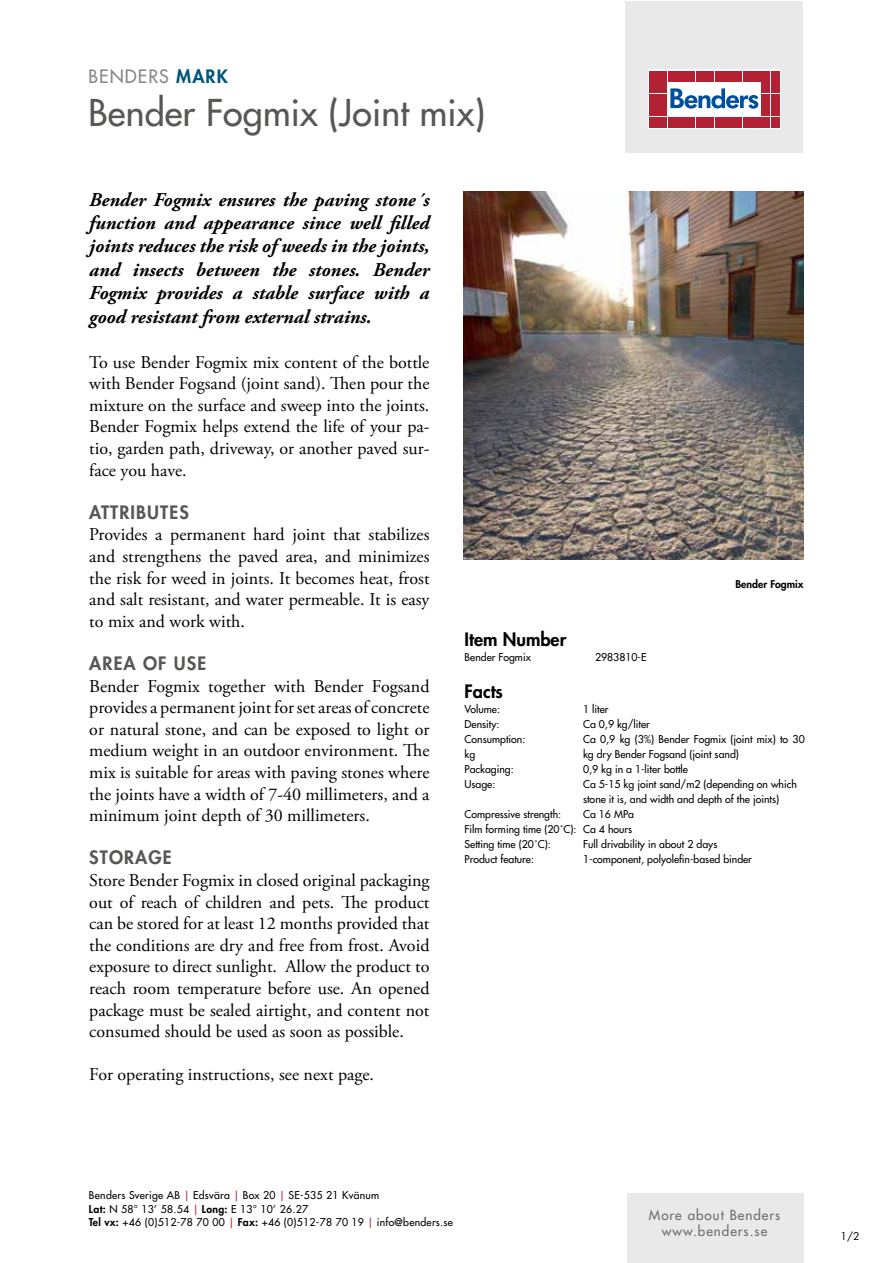
<style>
.page{position:relative;width:893px;height:1263px;background:#fff}
.page>*{position:absolute;margin:0;border:0;box-sizing:border-box;transform-origin:0 0}
.t1{font:500 36px "Futura Std";letter-spacing:.005em;color:#575756}
.t2{font:italic 700 19.5px/23.4px "Adobe Garamond Pro";color:#000;text-align:justify}
.t3{font:18px/21.6px "Adobe Garamond Pro";color:#000;text-align:justify}
.t4{font:800 18px "Futura Std";letter-spacing:.06em;color:#575756}
.t5{font:800 18px "Futura Std";color:#000}
.t6{font:500 18px "Futura Std";letter-spacing:.06em;color:#878787}
.t7{font:500 13.5px/16.2px "Futura Std";letter-spacing:.07em;color:#706f6f;text-align:center}
.t8{font:500 10.5px/15px "Futura Std";color:#000}
.t9{font:500 10.5px/13.5px "Futura Std";letter-spacing:.025em;color:#000}
.t10{font:800 10.5px "Futura Std";color:#000}
.t11{font:10.5px "Futura Std";color:#000}
.s1{font-weight:800;color:#00577c}
.s2{color:#b22234}
.s3{font-weight:800}
</style>
<div class="page">
<img style="left:463px;top:191px;width:341px;height:368px">
<div style="left:626px;top:1px;width:177px;height:151px;background:#e9e9e9"></div>
<svg style="left:648px;top:70px;width:132px;height:59px;background:#efd2d5"></svg>
<div style="left:649px;top:71px;width:9px;height:10px;background:#b22234"></div>
<div style="left:659px;top:71px;width:8px;height:10px;background:#b22234"></div>
<div style="left:649px;top:82px;width:9px;height:11px;background:#b22234"></div>
<div style="left:659px;top:82px;width:8px;height:11px;background:#b22234"></div>
<div style="left:649px;top:94px;width:9px;height:10px;background:#b22234"></div>
<div style="left:659px;top:94px;width:8px;height:10px;background:#b22234"></div>
<div style="left:649px;top:106px;width:9px;height:10px;background:#b22234"></div>
<div style="left:659px;top:106px;width:8px;height:10px;background:#b22234"></div>
<div style="left:649px;top:117px;width:9px;height:11px;background:#b22234"></div>
<div style="left:659px;top:117px;width:8px;height:11px;background:#b22234"></div>
<div style="left:668px;top:71px;width:8px;height:10px;background:#b22234"></div>
<div style="left:677px;top:71px;width:9px;height:10px;background:#b22234"></div>
<div style="left:687px;top:71px;width:8px;height:10px;background:#b22234"></div>
<div style="left:696px;top:71px;width:8px;height:10px;background:#b22234"></div>
<div style="left:706px;top:71px;width:8px;height:10px;background:#b22234"></div>
<div style="left:715px;top:71px;width:8px;height:10px;background:#b22234"></div>
<div style="left:724px;top:71px;width:9px;height:10px;background:#b22234"></div>
<div style="left:734px;top:71px;width:8px;height:10px;background:#b22234"></div>
<div style="left:743px;top:71px;width:8px;height:10px;background:#b22234"></div>
<div style="left:752px;top:71px;width:9px;height:10px;background:#b22234"></div>
<div style="left:668px;top:117px;width:8px;height:11px;background:#b22234"></div>
<div style="left:677px;top:117px;width:9px;height:11px;background:#b22234"></div>
<div style="left:687px;top:117px;width:8px;height:11px;background:#b22234"></div>
<div style="left:696px;top:117px;width:8px;height:11px;background:#b22234"></div>
<div style="left:706px;top:117px;width:8px;height:11px;background:#b22234"></div>
<div style="left:715px;top:117px;width:8px;height:11px;background:#b22234"></div>
<div style="left:724px;top:117px;width:9px;height:11px;background:#b22234"></div>
<div style="left:734px;top:117px;width:8px;height:11px;background:#b22234"></div>
<div style="left:743px;top:117px;width:8px;height:11px;background:#b22234"></div>
<div style="left:752px;top:117px;width:9px;height:11px;background:#b22234"></div>
<div style="left:762px;top:71px;width:8px;height:10px;background:#b22234"></div>
<div style="left:771px;top:71px;width:8px;height:10px;background:#b22234"></div>
<div style="left:762px;top:82px;width:8px;height:11px;background:#b22234"></div>
<div style="left:771px;top:82px;width:8px;height:11px;background:#b22234"></div>
<div style="left:762px;top:94px;width:8px;height:10px;background:#b22234"></div>
<div style="left:771px;top:94px;width:8px;height:10px;background:#b22234"></div>
<div style="left:762px;top:106px;width:8px;height:10px;background:#b22234"></div>
<div style="left:771px;top:106px;width:8px;height:10px;background:#b22234"></div>
<div style="left:762px;top:117px;width:8px;height:11px;background:#b22234"></div>
<div style="left:771px;top:117px;width:8px;height:11px;background:#b22234"></div>
<svg style="left:670px;top:88px;width:88px;height:21px;background:#8fb1d4"></svg>
<div style="left:627px;top:1193px;width:177px;height:70px;background:#e9e9e9"></div>
<p class="t6" style="left:88px;top:65px;width:141px">BENDERS <span class="s1">MARK</span></p>
<h1 class="t1" style="left:88px;top:90px;width:398px">Bender Fogmix (Joint mix)</h1>
<p class="t2" style="left:89px;top:188px;width:342px">Bender Fogmix ensures the paving stone´s function and appearance since well filled joints reduces the risk of weeds in the joints, and insects between the stones. Bender Fogmix provides a stable surface with a good resistant from external strains.</p>
<p class="t3" style="left:89px;top:352px;width:342px">To use Bender Fogmix mix content of the bottle with Bender Fogsand (joint sand). Then pour the mixture on the surface and sweep into the joints.<br>Bender Fogmix helps extend the life of your pa&shy;tio, garden path, driveway, or another paved sur&shy;face you have.</p>
<p class="t4" style="left:89px;top:501px;width:101px">ATTRIBUTES</p>
<p class="t3" style="left:89px;top:524px;width:342px">Provides a permanent hard joint that stabilizes and strengthens the paved area, and minimizes the risk for weed in joints. It becomes heat, frost and salt resistant, and water permeable. It is easy to mix and work with.</p>
<p class="t4" style="left:89px;top:652px;width:118px">AREA OF USE</p>
<p class="t3" style="left:89px;top:676px;width:342px">Bender Fogmix together with Bender Fogsand provides a permanent joint for set areas of concrete or natural stone, and can be exposed to light or medium weight in an outdoor environment. The mix is suitable for areas with paving stones where the joints have a width of 7-40 millimeters, and a minimum joint depth of 30 millimeters.</p>
<p class="t4" style="left:89px;top:846px;width:84px">STORAGE</p>
<p class="t3" style="left:89px;top:870px;width:342px">Store Bender Fogmix in closed original packaging out of reach of children and pets. The product can be stored for at least 12 months provided that the conditions are dry and free from frost. Avoid exposure to direct sunlight. Allow the product to reach room temperature before use. An opened package must be sealed airtight, and content not consumed should be used as soon as possible.</p>
<p class="t3" style="left:89px;top:1064px;width:286px">For operating instructions, see next page.</p>
<p class="t10" style="left:735px;top:577px;width:70px">Bender Fogmix</p>
<p class="t5" style="left:465px;top:628px;width:103px">Item Number</p>
<p class="t8" style="left:465px;top:650px;width:68px">Bender Fogmix</p>
<p class="t8" style="left:595px;top:650px;width:53px">2983810-E</p>
<p class="t5" style="left:465px;top:680px;width:40px">Facts</p>
<p class="t8" style="left:465px;top:702px;width:37px">Volume:</p>
<p class="t8" style="left:583px;top:702px;width:27px">1 liter</p>
<p class="t8" style="left:465px;top:717px;width:36px">Density:</p>
<p class="t8" style="left:583px;top:717px;width:68px">Ca 0,9 kg/liter</p>
<p class="t8" style="left:465px;top:732px;width:62px">Consumption:</p>
<p class="t8" style="left:583px;top:732px;width:223px">Ca 0,9 kg (3%) Bender Fogmix (joint mix) to 30</p>
<p class="t8" style="left:465px;top:747px;width:12px">kg</p>
<p class="t8" style="left:583px;top:747px;width:157px">kg dry Bender Fogsand (joint sand)</p>
<p class="t8" style="left:465px;top:762px;width:51px">Packaging:</p>
<p class="t8" style="left:583px;top:762px;width:106px">0,9 kg in a 1-liter bottle</p>
<p class="t8" style="left:465px;top:777px;width:32px">Usage:</p>
<p class="t8" style="left:583px;top:777px;width:215px">Ca 5-15 kg joint sand/m2 (depending on which stone it is, and width and depth of the joints)</p>
<p class="t8" style="left:465px;top:807px;width:98px">Compressive strength:</p>
<p class="t8" style="left:465px;top:807px;width:171px;text-indent:119px">Ca 16 MPa<br>Film forming time (20˚C): Ca 4 hours<br>Setting time (20˚C):</p>
<p class="t8" style="left:583px;top:837px;width:136px">Full drivability in about 2 days</p>
<p class="t8" style="left:465px;top:852px;width:71px">Product feature:</p>
<p class="t8" style="left:583px;top:852px;width:170px">1-component, polyolefin-based binder</p>
<p class="t9" style="left:89px;top:1189px;width:365px">Benders Sverige AB <span class="s2">|</span> Edsvära <span class="s2">|</span> Box 20 <span class="s2">|</span> SE-535 21 Kvänum<br><span class="s3">Lat:</span> N 58° 13’ 58.54 <span class="s2">|</span> <span class="s3">Long:</span> E 13° 10’ 26.27<br><span class="s3">Tel vx:</span> +46 (0)512-78 70 00 <span class="s2">|</span> <span class="s3">Fax:</span> +46 (0)512-78 70 19 <span class="s2">|</span> info@benders.se</p>
<p class="t7" style="left:649px;top:1207px;width:133px">More about Benders www.benders.se</p>
<p class="t11" style="left:840px;top:1229px;width:20px">1/2</p>
</div>
